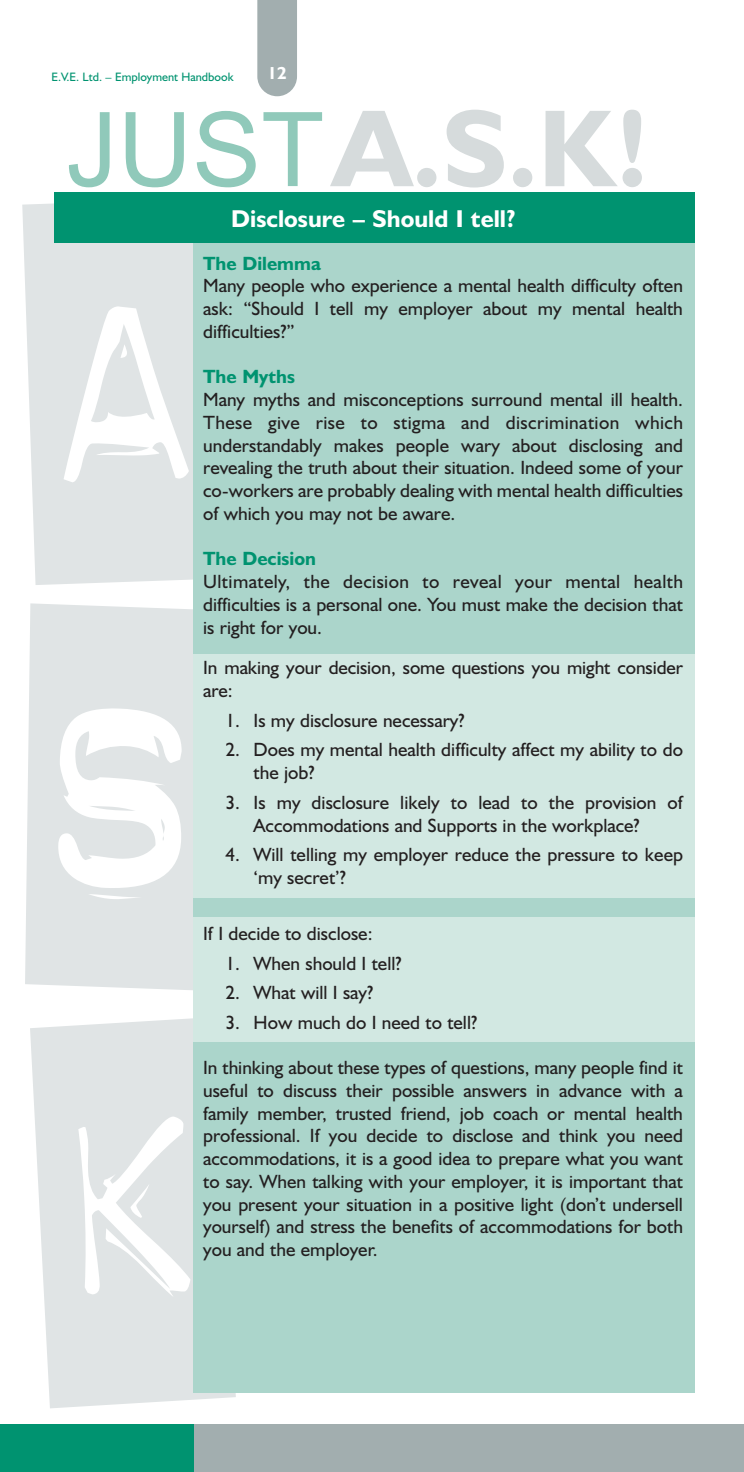
<style>
.page{position:relative;width:744px;height:1472px;background:#fff}
.page>*{position:absolute;margin:0;border:0;box-sizing:border-box;transform-origin:0 0}
.t1{font:700 110.25px "Humanist 521 BT";color:#d6dbdc}
.t2{font:700 24.5px "Humanist 521 BT";color:#fff}
.t3{font:19.25px/22.8px "Humanist 521 BT";color:#231f20;text-align:justify}
.t4{font:700 19.25px "Humanist 521 BT";color:#009370}
.t5{font:700 17.5px "Humanist 521 BT";color:#fff}
.t6{font:12.25px "Humanist 521 BT";color:#009370}
.s1{font-family:"Arial";font-weight:400;font-size:103.25px;color:#90c9ba}
</style>
<div class="page">
<svg style="left:30px;top:1018px;width:206px;height:390px;fill:#e0e4e5"></svg>
<svg style="left:22px;top:203px;width:171px;height:382px;fill:#e0e4e5"></svg>
<svg style="left:25px;top:603px;width:168px;height:387px;fill:#e0e4e5"></svg>
<div style="left:0;top:1424px;width:231px;height:48px;background:#009370"></div>
<div style="left:194px;top:1424px;width:550px;height:48px;background:#a2aeaf"></div>
<div style="left:257px;top:0;width:40px;height:96px;background:#a2aeaf"></div>
<div style="left:193px;top:194px;width:501px;height:1199px;background:#abd5cb"></div>
<div style="left:193px;top:655px;width:501px;height:243px;background:#d2e8e2"></div>
<div style="left:193px;top:918px;width:501px;height:124px;background:#d2e8e2"></div>
<div style="left:54px;top:192px;width:640px;height:51px;background:#009370"></div>
<p class="t6" style="left:51px;top:72px;width:184px">E.V.E. Ltd. – Employment Handbook</p>
<p class="t5" style="left:268px;top:66px;width:21px">12</p>
<h1 class="t1" style="left:66px;top:107px;width:585px"><span class="s1">JUST</span>A.S.K!</h1>
<p class="t2" style="left:231px;top:210px;width:286px">Disclosure – Should I tell?</p>
<p class="t4" style="left:203px;top:256px;width:119px">The Dilemma</p>
<p class="t3" style="left:203px;top:277px;width:481px">Many people who experience a mental health difficulty often ask: “Should I tell my employer about my mental health difficulties?”</p>
<p class="t4" style="left:203px;top:370px;width:93px">The Myths</p>
<p class="t3" style="left:203px;top:391px;width:481px">Many myths and misconceptions surround mental ill health.<br>These give rise to stigma and discrimination which understandably makes people wary about disclosing and revealing the truth about their situation. Indeed some of your co-workers are probably dealing with mental health difficulties of which you may not be aware.</p>
<p class="t4" style="left:203px;top:552px;width:114px">The Decision</p>
<p class="t3" style="left:203px;top:573px;width:481px">Ultimately, the decision to reveal your mental health difficulties is a personal one. You must make the decision that is right for you.</p>
<p class="t3" style="left:203px;top:659px;width:481px">In making your decision, some questions you might consider are:</p>
<p class="t3" style="left:225px;top:711px;width:240px">1. Is my disclosure necessary?</p>
<p class="t3" style="left:253px;top:741px;width:431px;text-indent:-28px">2. Does my mental health difficulty affect my ability to do the job?</p>
<p class="t3" style="left:253px;top:793px;width:431px;text-indent:-28px">3. Is my disclosure likely to lead to the provision of<br>Accommodations and Supports in the workplace?</p>
<p class="t3" style="left:253px;top:846px;width:431px;text-indent:-28px">4. Will telling my employer reduce the pressure to keep ‘my secret’?</p>
<p class="t3" style="left:203px;top:925px;width:171px">If I decide to disclose:</p>
<p class="t3" style="left:225px;top:954px;width:177px">1. When should I tell?</p>
<p class="t3" style="left:225px;top:984px;width:149px">2. What will I say?</p>
<p class="t3" style="left:225px;top:1013px;width:253px">3. How much do I need to tell?</p>
<p class="t3" style="left:203px;top:1059px;width:481px">In thinking about these types of questions, many people find it useful to discuss their possible answers in advance with a family member, trusted friend, job coach or mental health professional. If you decide to disclose and think you need accommodations, it is a good idea to prepare what you want to say. When talking with your employer, it is important that you present your situation in a positive light (don’t undersell yourself) and stress the benefits of accommodations for both you and the employer.</p>
</div>
